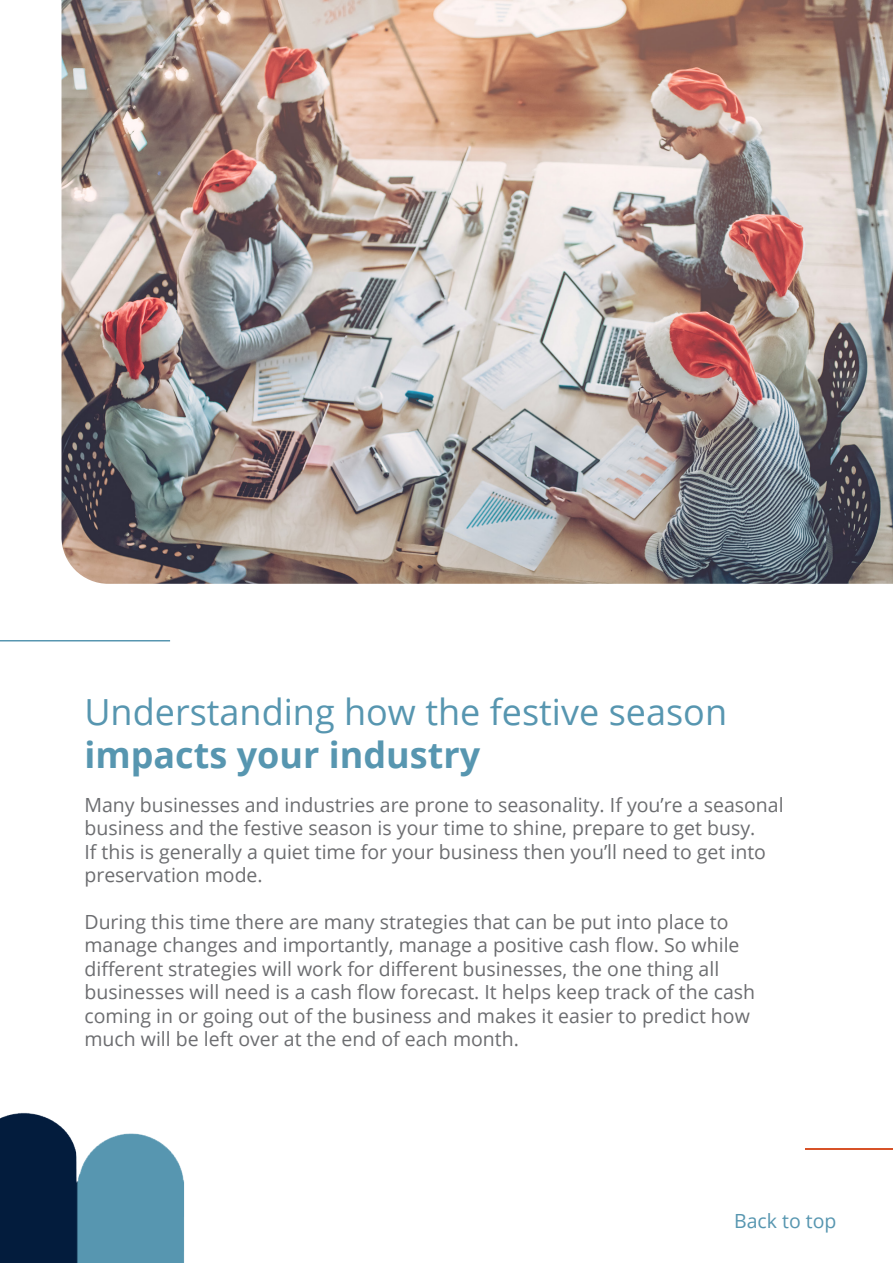
<style>
.page{position:relative;width:893px;height:1263px;background:#fff}
.page>*{position:absolute;margin:0;border:0;box-sizing:border-box;transform-origin:0 0}
.t1{font:36px "Open Sans";color:#5796b0}
.t2{font:700 36px "Open Sans";color:#5796b0}
.t3{font:19.5px/23.4px "Open Sans";color:#6c6d70}
.t4{font:19.5px "Open Sans";color:#5796b0}
</style>
<div class="page">
<img style="left:62px;top:0;width:831px;height:584px">
<img style="left:0;top:1112px;width:185px;height:151px">
<hr style="left:0;top:640px;width:170px;height:1px;background:#5796b0">
<hr style="left:806px;top:1148px;width:87px;height:2px;background:#d75228">
<h1 class="t1" style="left:84px;top:687px;width:644px">Understanding how the festive season</h1>
<h1 class="t2" style="left:84px;top:730px;width:397px">impacts your industry</h1>
<p class="t3" style="left:84px;top:793px;width:701px">Many businesses and industries are prone to seasonality. If you’re a seasonal business and the festive season is your time to shine, prepare to get busy.<br>If this is generally a quiet time for your business then you’ll need to get into preservation mode.</p>
<p class="t3" style="left:84px;top:910px;width:672px">During this time there are many strategies that can be put into place to manage changes and importantly, manage a positive cash flow. So while different strategies will work for different businesses, the one thing all businesses will need is a cash flow forecast. It helps keep track of the cash coming in or going out of the business and makes it easier to predict how much will be left over at the end of each month.</p>
<p class="t4" style="left:734px;top:1208px;width:104px">Back to top</p>
</div>
